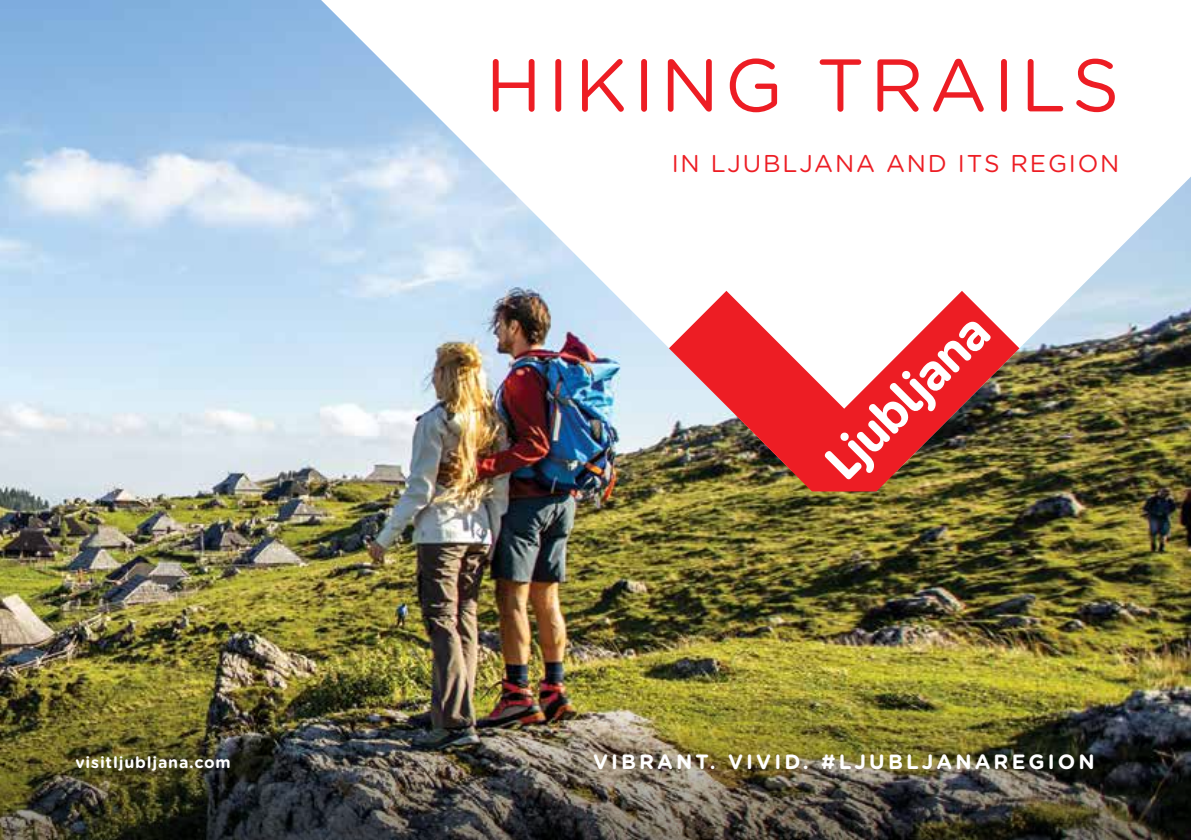
<style>
.page{position:relative;width:1191px;height:840px;background:#fff}
.page>*{position:absolute;margin:0;border:0;box-sizing:border-box;transform-origin:0 0}
.t1{font:74.2px "Gotham Rounded";letter-spacing:.075em;color:#ed1d24}
.t2{font:24.2px "Gotham Rounded";letter-spacing:.075em;color:#ed1d24}
.t3{font:700 20.6px "Gotham Rounded";letter-spacing:.15em;color:#fff}
.t4{font:700 16px "Gotham Rounded";letter-spacing:.05em;color:#fff}
</style>
<div class="page">
<img style="left:0;top:0;width:1191px;height:681px">
<img style="left:321px;top:0;width:870px;height:470px">
<img style="left:669px;top:290px;width:350px;height:201px">
<svg style="left:824px;top:320px;width:167px;height:159px"></svg>
<img style="left:0;top:681px;width:1191px;height:158px">
<p class="t4" style="left:75px;top:750px;width:157px">visitljubljana.com</p>
<h1 class="t1" style="left:485px;top:34px;width:635px">HIKING TRAILS</h1>
<p class="t2" style="left:672px;top:147px;width:449px">IN LJUBLJANA AND ITS REGION</p>
<p class="t3" style="left:593px;top:745px;width:503px">VIBRANT. VIVID. #LJUBLJANAREGION</p>
</div>
